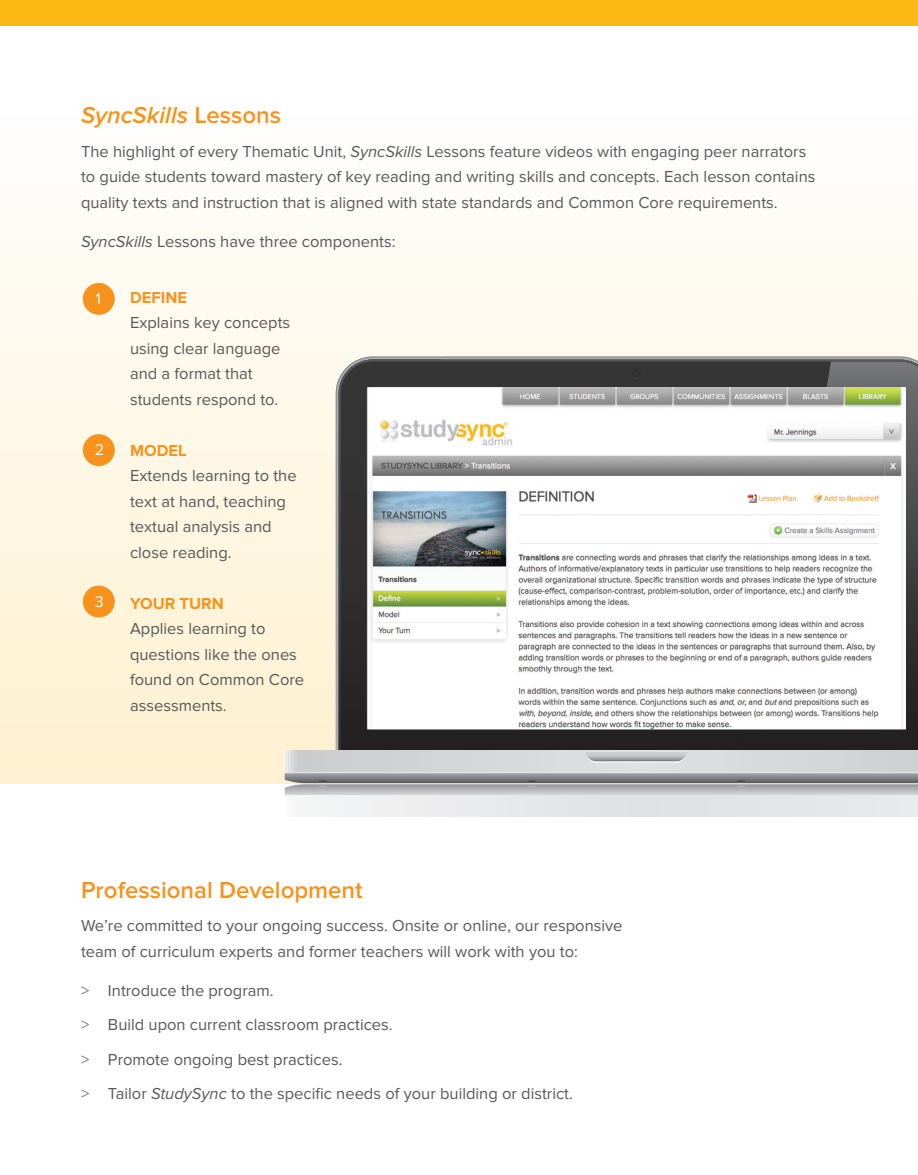
<style>
.page{position:relative;width:918px;height:1175px;background:#fff}
.page>*{position:absolute;margin:0;border:0;box-sizing:border-box;transform-origin:0 0}
.t1{font:600 24px "Proxima Nova";color:#f7931d}
.t2{font:italic 600 24px "Proxima Nova";color:#f7931d}
.t3{font:16.5px/25.5px "Proxima Nova";color:#57585a}
.t4{font:700 16.5px "Proxima Nova";color:#f7931d}
.t5{font:16.2px "Proxima Nova";color:#fff}
.s1{font-style:normal}
.s2{font-style:italic}
.s3{font-weight:300}
</style>
<div class="page">
<div style="left:0;top:104px;width:918px;height:679px;background:linear-gradient(to bottom,#fefefe,#fcefce)"></div>
<div style="left:0;top:0;width:918px;height:25px;background:#fcb814"></div>
<svg style="left:339px;top:359px;width:579px;height:391px;background:#3a3839"></svg>
<div style="left:285px;top:750px;width:633px;height:22px;background:#d5d6d8"></div>
<svg style="left:586px;top:750px;width:101px;height:12px"></svg>
<div style="left:285px;top:795px;width:633px;height:21px;background:linear-gradient(to right,#eff0f1,#e0e1e3)"></div>
<svg style="left:285px;top:772px;width:633px;height:23px;background:#a3a4a5"></svg>
<svg style="left:632px;top:369px;width:9px;height:10px"></svg>
<img style="left:367px;top:388px;width:539px;height:341px">
<div style="left:83px;top:283px;width:32px;height:32px;background:#f7931d;border-radius:50%"></div>
<div style="left:83px;top:434px;width:32px;height:32px;background:#f7931d;border-radius:50%"></div>
<div style="left:83px;top:585px;width:32px;height:32px;background:#f7931d;border-radius:50%"></div>
<h1 class="t2" style="left:81px;top:102px;width:202px">SyncSkills <span class="s1">Lessons</span></h1>
<p class="t3" style="left:81px;top:139px;width:736px">The highlight of every Thematic Unit, <span class="s2">SyncSkills</span> Lessons feature videos with engaging peer narrators to guide students toward mastery of key reading and writing skills and concepts. Each lesson contains quality texts and instruction that is aligned with state standards and Common Core requirements.</p>
<p class="t3" style="left:81px;top:229px;width:316px"><span class="s2">SyncSkills</span> Lessons have three components:</p>
<p class="t5" style="left:95px;top:289px;width:7px">1</p>
<p class="t5" style="left:95px;top:440px;width:11px">2</p>
<p class="t5" style="left:95px;top:592px;width:11px">3</p>
<p class="t4" style="left:130px;top:288px;width:59px">DEFINE</p>
<p class="t3" style="left:130px;top:310px;width:162px">Explains key concepts using clear language and a format that students respond to.</p>
<p class="t4" style="left:130px;top:441px;width:58px">MODEL</p>
<p class="t3" style="left:130px;top:463px;width:168px">Extends learning to the text at hand, teaching textual analysis and close reading.</p>
<p class="t4" style="left:130px;top:594px;width:95px">YOUR TURN</p>
<p class="t3" style="left:130px;top:616px;width:176px">Applies learning to questions like the ones found on Common Core assessments.</p>
<h1 class="t1" style="left:81px;top:876px;width:283px">Professional Development</h1>
<p class="t3" style="left:81px;top:913px;width:543px">We’re committed to your ongoing success. Onsite or online, our responsive team of curriculum experts and former teachers will work with you to:</p>
<p class="t3" style="left:81px;top:973px;width:493px;line-height:34.5px"><span class="s3">&gt;</span> Introduce the program.<br><span class="s3">&gt;</span> Build upon current classroom practices.<br><span class="s3">&gt;</span> Promote ongoing best practices.<br><span class="s3">&gt;</span> Tailor <span class="s2">StudySync</span> to the specific needs of your building or district.</p>
</div>
